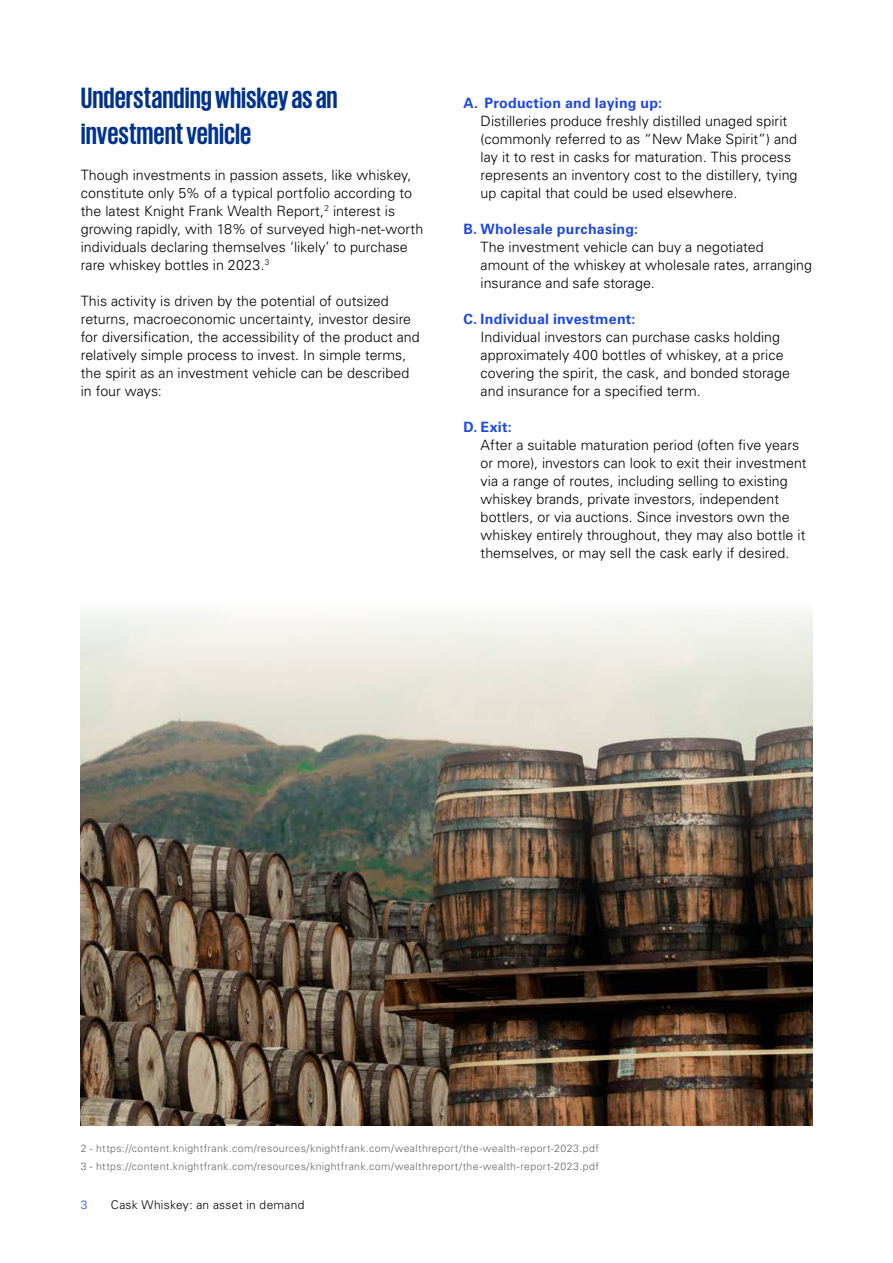
<style>
.page{position:relative;width:893px;height:1263px;background:#fff}
.page>*{position:absolute;margin:0;border:0;box-sizing:border-box;transform-origin:0 0}
.t1{font:700 30px/36px "KPMG";color:#00338d}
.t2{font:300 14.25px/18px "Univers LT Std";color:#000}
.t3{font:700 14.25px "Univers LT Std";letter-spacing:.015em;color:#1e49e2}
.t4{font:300 12px "Univers LT Std";letter-spacing:.02em;color:#000}
.t5{font:300 12px "Univers LT Std";color:#1e49e2}
.t6{font:300 10.5px/18px "Univers LT Std";letter-spacing:.035em;color:#636466}
</style>
<div class="page">
<img style="left:81px;top:613px;width:731px;height:512px">
<h1 class="t1" style="left:81px;top:79px;width:258px">Understanding whiskey as an investment vehicle</h1>
<p class="t2" style="left:81px;top:166px;width:344px">Though investments in passion assets, like whiskey, constitute only 5% of a typical portfolio according to the latest Knight Frank Wealth Report,<sup>2</sup> interest is growing rapidly, with 18% of surveyed high-net-worth individuals declaring themselves ‘likely’ to purchase rare whiskey bottles in 2023.<sup>3</sup></p>
<p class="t2" style="left:81px;top:292px;width:341px">This activity is driven by the potential of outsized returns, macroeconomic uncertainty, investor desire for diversification, the accessibility of the product and relatively simple process to invest. In simple terms, the spirit as an investment vehicle can be described in four ways:</p>
<p class="t3" style="left:464px;top:95px;width:200px">A. Production and laying up:</p>
<p class="t2" style="left:481px;top:112px;width:318px">Distilleries produce freshly distilled unaged spirit (commonly referred to as “New Make Spirit”) and lay it to rest in casks for maturation. This process represents an inventory cost to the distillery, tying up capital that could be used elsewhere.</p>
<p class="t3" style="left:464px;top:221px;width:176px">B. Wholesale purchasing:</p>
<p class="t2" style="left:481px;top:238px;width:333px">The investment vehicle can buy a negotiated amount of the whiskey at wholesale rates, arranging insurance and safe storage.</p>
<p class="t3" style="left:464px;top:311px;width:173px">C. Individual investment:</p>
<p class="t2" style="left:481px;top:328px;width:311px">Individual investors can purchase casks holding approximately 400 bottles of whiskey, at a price covering the spirit, the cask, and bonded storage and insurance for a specified term.</p>
<p class="t3" style="left:464px;top:419px;width:50px">D. Exit:</p>
<p class="t2" style="left:481px;top:436px;width:328px">After a suitable maturation period (often five years or more), investors can look to exit their investment via a range of routes, including selling to existing whiskey brands, private investors, independent bottlers, or via auctions. Since investors own the whiskey entirely throughout, they may also bottle it themselves, or may sell the cask early if desired.</p>
<p class="t6" style="left:81px;top:1139px;width:520px">2 - https://content.knightfrank.com/resources/knightfrank.com/wealthreport/the-wealth-report-2023.pdf<br>3 - https://content.knightfrank.com/resources/knightfrank.com/wealthreport/the-wealth-report-2023.pdf</p>
<p class="t5" style="left:81px;top:1197px;width:8px">3</p>
<p class="t4" style="left:111px;top:1197px;width:195px">Cask Whiskey: an asset in demand</p>
</div>
